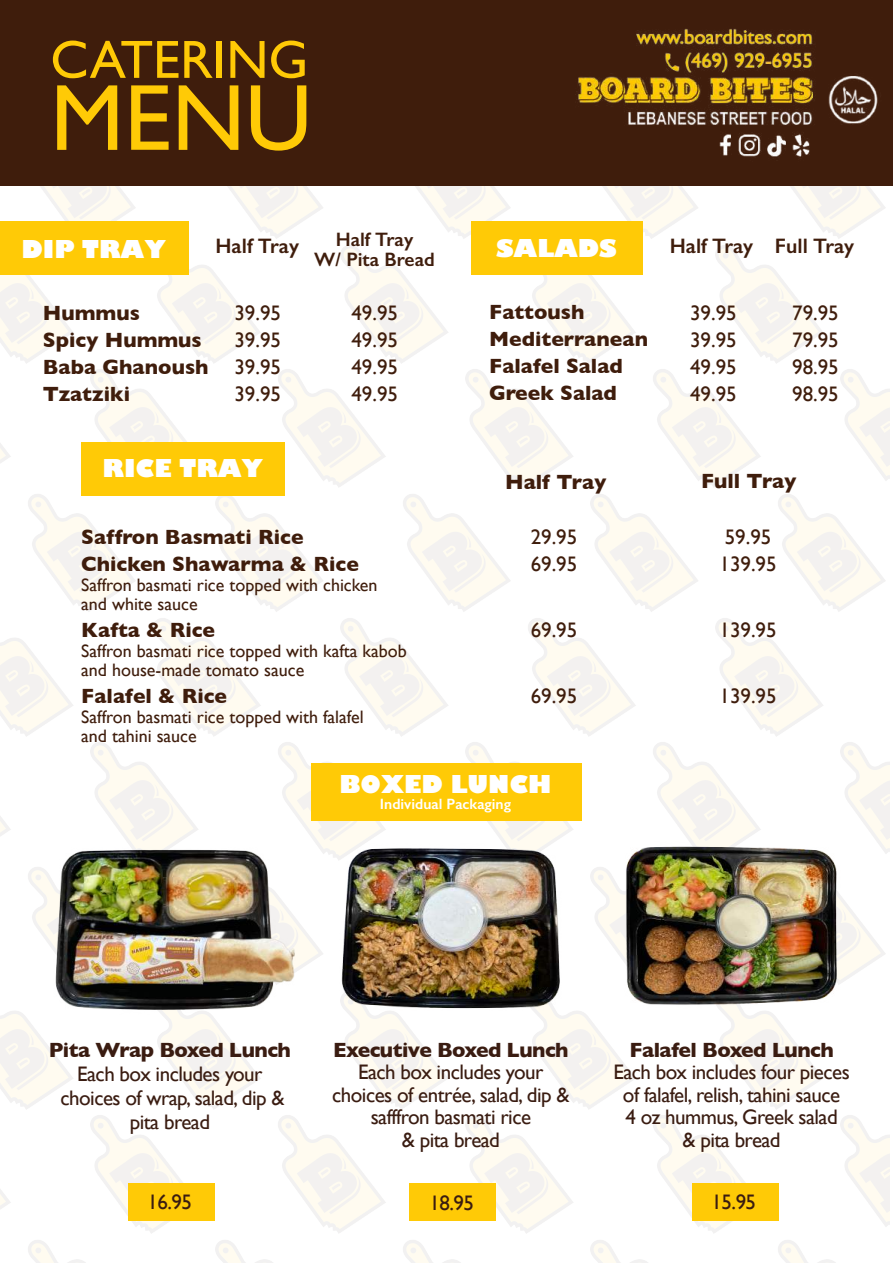
<style>
.page{position:relative;width:893px;height:1263px;background:#fff}
.page>*{position:absolute;margin:0;border:0;box-sizing:border-box;transform-origin:0 0}
.t1{font:94.5px "Gill Sans";color:#ffca06}
.t2{font:54px "Gill Sans";color:#ffca06}
.t3{font:800 24px "Gill Sans";color:#fff}
.t4{font:21px/22.5px "Gill Sans";letter-spacing:-.025em;color:#3a1c11;text-align:center}
.t5{font:700 21px/27px "Gill Sans";color:#3f1d0c}
.t6{font:21px/27px "Gill Sans";color:#3f1d0c;text-align:justify}
.t7{font:700 21px "Gill Sans";letter-spacing:-.025em;color:#3a1c11}
.t8{font:600 21px "Gill Sans";color:#3f1d0c}
.t9{font:600 19.5px/19.5px "Gill Sans";color:#3f1d0c;text-align:center}
.t10{font:18px/19.5px "Gill Sans";color:#3f1d0c}
.t11{font:600 15px "Gill Sans";color:#fff}
</style>
<div class="page">
<div style="left:0;top:3px;width:889px;height:1260px;background:linear-gradient(to right,#fdfcfa,#fefdfc)"></div>
<div style="left:128px;top:1183px;width:86px;height:37px;background:#ffca06"></div>
<div style="left:409px;top:1183px;width:87px;height:37px;background:#ffca06"></div>
<div style="left:0;top:0;width:893px;height:185px;background:#3f1d0c"></div>
<div style="left:0;top:221px;width:189px;height:54px;background:#ffca06"></div>
<div style="left:81px;top:442px;width:203px;height:54px;background:#ffca06"></div>
<div style="left:311px;top:763px;width:271px;height:58px;background:#ffca06"></div>
<img style="left:511px;top:751px;width:379px;height:351px">
<img style="left:30px;top:721px;width:277px;height:370px">
<img style="left:297px;top:807px;width:304px;height:228px">
<div style="left:692px;top:1183px;width:87px;height:37px;background:#ffca06"></div>
<img style="left:420px;top:29px;width:473px;height:474px">
<h2 class="t2" style="left:50px;top:28px;width:260px">CATERING</h2>
<h1 class="t1" style="left:50px;top:62px;width:263px">MENU</h1>
<p class="t8" style="left:216px;top:233px;width:85px">Half Tray</p>
<p class="t9" style="left:314px;top:230px;width:122px">Half Tray<br>W/ Pita Bread</p>
<p class="t8" style="left:670px;top:233px;width:186px">Half Tray Full Tray</p>
<p class="t3" style="left:22px;top:230px;width:146px">DIP TRAY</p>
<p class="t3" style="left:496px;top:230px;width:122px">SALADS</p>
<p class="t5" style="left:43px;top:299px;width:167px">Hummus<br>Spicy Hummus<br>Baba Ghanoush<br>Tzatziki</p>
<p class="t6" style="left:234px;top:299px;width:48px">39.95<br>39.95<br>39.95<br>39.95</p>
<p class="t6" style="left:351px;top:300px;width:48px">49.95<br>49.95<br>49.95<br>49.95</p>
<p class="t3" style="left:103px;top:450px;width:162px">RICE TRAY</p>
<p class="t5" style="left:81px;top:523px;width:279px">Saffron Basmati Rice<br>Chicken Shawarma &amp; Rice</p>
<p class="t10" style="left:81px;top:575px;width:298px">Saffron basmati rice topped with chicken and white sauce</p>
<p class="t5" style="left:81px;top:616px;width:135px">Kafta &amp; Rice</p>
<p class="t10" style="left:81px;top:641px;width:327px">Saffron basmati rice topped with kafta kabob and house-made tomato sauce</p>
<p class="t5" style="left:81px;top:682px;width:147px">Falafel &amp; Rice</p>
<p class="t10" style="left:81px;top:707px;width:284px">Saffron basmati rice topped with falafel and tahini sauce</p>
<p class="t5" style="left:489px;top:298px;width:161px">Fattoush<br>Mediterranean<br>Falafel Salad<br>Greek Salad</p>
<p class="t6" style="left:690px;top:300px;width:48px">39.95<br>39.95<br>49.95<br>49.95</p>
<p class="t6" style="left:792px;top:300px;width:48px">79.95<br>79.95<br>98.95<br>98.95</p>
<p class="t5" style="left:505px;top:468px;width:103px">Half Tray</p>
<p class="t5" style="left:701px;top:467px;width:97px">Full Tray</p>
<p class="t6" style="left:531px;top:523px;width:48px">29.95<br>69.95</p>
<p class="t6" style="left:719px;top:523px;width:59px">59.95<br>139.95</p>
<p class="t6" style="left:531px;top:616px;width:48px">69.95</p>
<p class="t6" style="left:719px;top:616px;width:59px">139.95</p>
<p class="t6" style="left:531px;top:682px;width:48px">69.95</p>
<p class="t6" style="left:719px;top:682px;width:59px">139.95</p>
<p class="t3" style="left:339px;top:765px;width:213px">BOXED LUNCH</p>
<p class="t11" style="left:380px;top:795px;width:133px">Individual Packaging</p>
<p class="t7" style="left:49px;top:1033px;width:244px">Pita Wrap Boxed Lunch</p>
<p class="t4" style="left:61px;top:1061px;width:225px;line-height:24px">Each box includes your choices of wrap, salad, dip &amp; pita bread</p>
<p class="t7" style="left:333px;top:1033px;width:237px">Executive Boxed Lunch</p>
<p class="t4" style="left:332px;top:1060px;width:239px">Each box includes your choices of entrée, salad, dip &amp; safffron basmati rice<br>&amp; pita bread</p>
<p class="t4" style="left:148px;top:1190px;width:46px">16.95</p>
<p class="t4" style="left:430px;top:1191px;width:46px">18.95</p>
<p class="t7" style="left:629px;top:1033px;width:206px">Falafel Boxed Lunch</p>
<p class="t4" style="left:613px;top:1061px;width:238px">Each box includes four pieces of falafel, relish, tahini sauce<br>4 oz hummus, Greek salad<br>&amp; pita bread</p>
<p class="t4" style="left:712px;top:1190px;width:46px">15.95</p>
</div>
